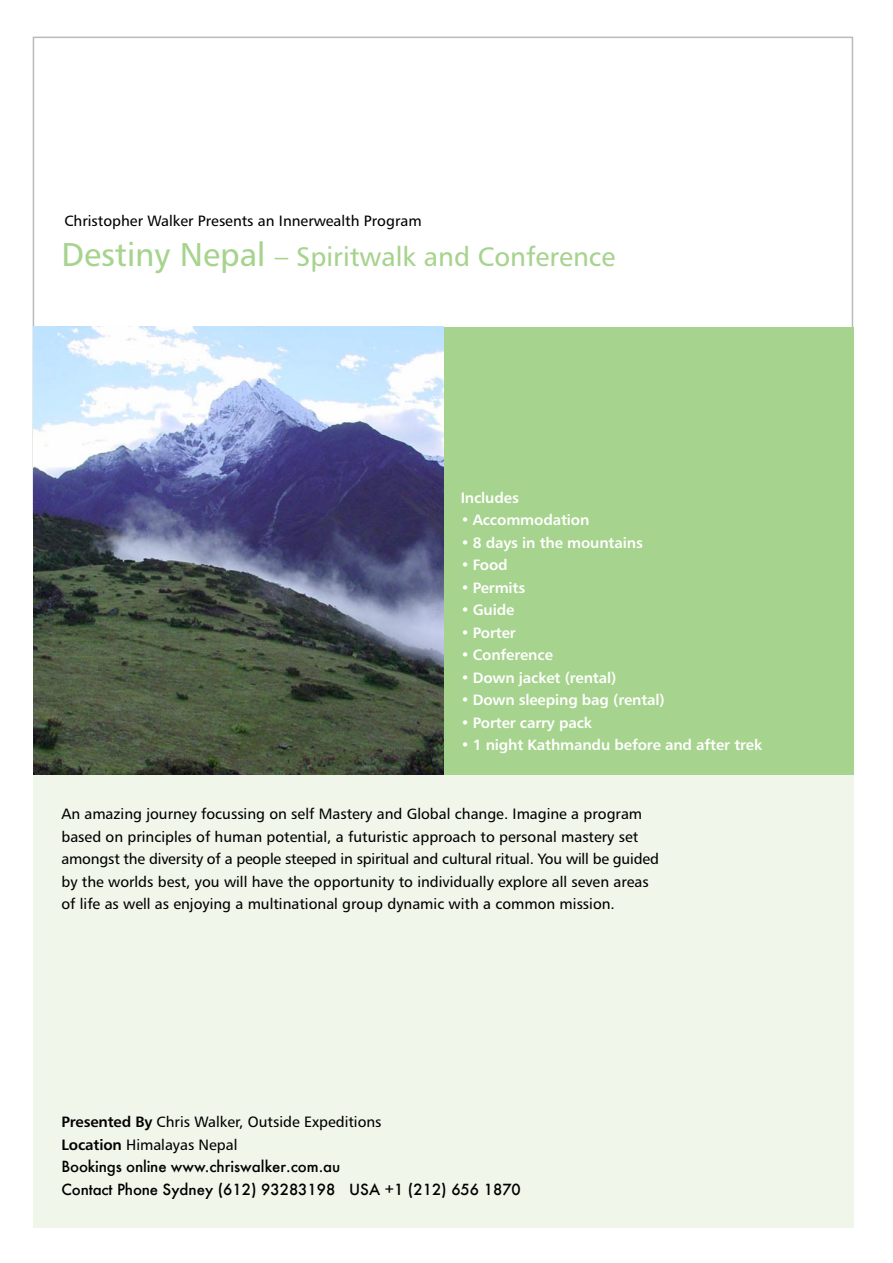
<style>
.page{position:relative;width:893px;height:1263px;background:#fff}
.page>*{position:absolute;margin:0;border:0;box-sizing:border-box;transform-origin:0 0}
.t1{font:27px "Humanist 777 BT Roman B";color:#a6d38d}
.t2{font:15px/22.5px "Humanist 777 BT Roman B";color:#000}
.t3{font:15px "Humanist 777 BT Bold B";letter-spacing:-.01em;color:#fff}
.t4{font:500 15px/22.5px "Futura";color:#000}
.s1{font-size:33px}
.s2{font-family:"Humanist 777 BT Bold B"}
</style>
<div class="page">
<div style="left:33px;top:768px;width:820px;height:460px;background:#f0f6ea"></div>
<div style="left:33px;top:327px;width:820px;height:448px;background:#a6d38d"></div>
<img style="left:33px;top:327px;width:410px;height:448px">
<p class="t2" style="left:64px;top:209px;width:358px">Christopher Walker Presents an Innerwealth Program</p>
<h1 class="t1" style="left:61px;top:240px;width:555px"><span class="s1">Destiny Nepal</span> – Spiritwalk and Conference</h1>
<p class="t3" style="left:460px;top:488px;width:60px">Includes</p>
<p class="t3" style="left:460px;top:511px;width:130px">• Accommodation</p>
<p class="t3" style="left:460px;top:533px;width:184px">• 8 days in the mountains</p>
<p class="t3" style="left:460px;top:556px;width:49px">• Food</p>
<p class="t3" style="left:460px;top:578px;width:66px">• Permits</p>
<p class="t3" style="left:460px;top:601px;width:55px">• Guide</p>
<p class="t3" style="left:460px;top:623px;width:57px">• Porter</p>
<p class="t3" style="left:460px;top:646px;width:94px">• Conference</p>
<p class="t3" style="left:460px;top:668px;width:157px">• Down jacket (rental)</p>
<p class="t3" style="left:460px;top:691px;width:206px">• Down sleeping bag (rental)</p>
<p class="t3" style="left:460px;top:713px;width:133px">• Porter carry pack</p>
<p class="t3" style="left:460px;top:736px;width:303px">• 1 night Kathmandu before and after trek</p>
<p class="t2" style="left:61px;top:802px;width:599px">An amazing journey focussing on self Mastery and Global change. Imagine a program based on principles of human potential, a futuristic approach to personal mastery set amongst the diversity of a people steeped in spiritual and cultural ritual. You will be guided by the worlds best, you will have the opportunity to individually explore all seven areas of life as well as enjoying a multinational group dynamic with a common mission.</p>
<p class="t2" style="left:61px;top:1111px;width:321px"><span class="s2">Presented By</span> Chris Walker, Outside Expeditions<br><span class="s2">Location</span> Himalayas Nepal</p>
<p class="t4" style="left:61px;top:1155px;width:461px">Bookings online www.chriswalker.com.au<br>Contact Phone Sydney (612) 93283198 USA +1 (212) 656 1870</p>
</div>
